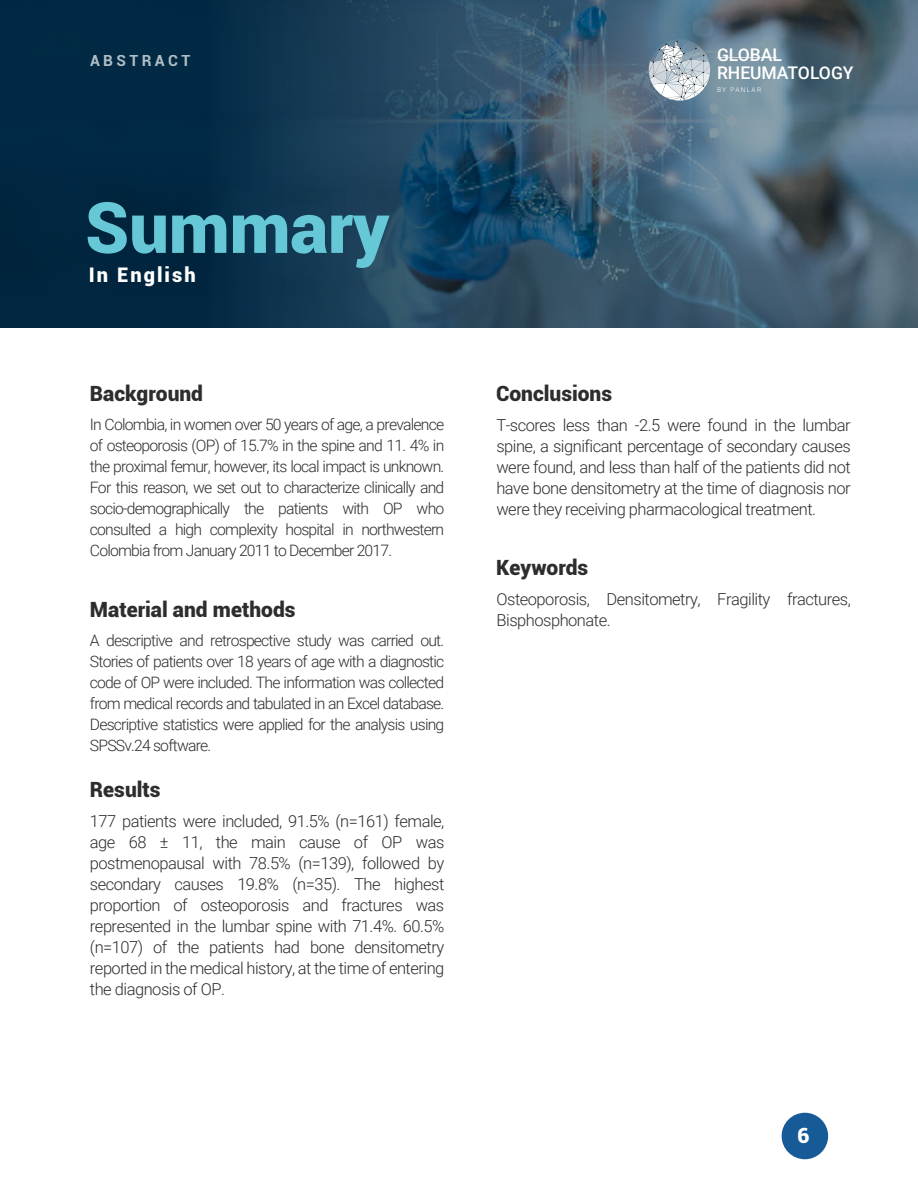
<style>
.page{position:relative;width:918px;height:1188px;background:#fff}
.page>*{position:absolute;margin:0;border:0;box-sizing:border-box;transform-origin:0 0}
.t1{font:900 70.65px "Roboto";color:#66c8d6}
.t2{font:900 21px "Roboto";color:#2d2d2d}
.t3{font:900 21px "Roboto";color:#fff}
.t4{font:900 20.1px "Roboto";letter-spacing:.1em;color:#fff}
.t5{font:500 17.55px/17.4px "Roboto";color:#fff}
.t6{font:300 16.5px/21px "Roboto";letter-spacing:-.03em;color:#2d2d2d;text-align:justify}
.t7{font:300 15.75px/21px "Roboto";letter-spacing:-.05em;color:#2d2d2d;text-align:justify}
.t8{font:700 15.45px "Roboto";letter-spacing:.22em;color:#fff}
.t9{font:300 6.6px "Roboto";letter-spacing:.2em;color:#fff}
</style>
<div class="page">
<div style="left:782px;top:1113px;width:46px;height:46px;background:#165b97;border-radius:50%"></div>
<svg style="left:0;top:1px;width:918px;height:326px;background:#284a61"></svg>
<svg style="left:649px;top:39px;width:61px;height:62px;background:#a9b6c1"></svg>
<hr style="left:717px;top:58px;width:60px;height:1px;background:#fff">
<p class="t8" style="left:90px;top:50px;width:102px">ABSTRACT</p>
<h1 class="t1" style="left:85px;top:178px;width:306px">Summary</h1>
<p class="t4" style="left:89px;top:261px;width:109px">In English</p>
<p class="t2" style="left:90px;top:379px;width:115px">Background</p>
<p class="t7" style="left:90px;top:414px;width:356px">In Colombia, in women over 50 years of age, a prevalence of osteoporosis (OP) of 15.7% in the spine and 11. 4% in the proximal femur, however, its local impact is unknown.<br>For this reason, we set out to characterize clinically and socio-demographically the patients with OP who consulted a high complexity hospital in northwestern Colombia from January 2011 to December 2017.</p>
<p class="t2" style="left:90px;top:594px;width:207px">Material and methods</p>
<p class="t7" style="left:90px;top:629px;width:356px">A descriptive and retrospective study was carried out.<br>Stories of patients over 18 years of age with a diagnostic code of OP were included. The information was collected from medical records and tabulated in an Excel database.<br>Descriptive statistics were applied for the analysis using SPSSv.24 software.</p>
<p class="t2" style="left:90px;top:775px;width:72px">Results</p>
<p class="t6" style="left:90px;top:810px;width:356px">177 patients were included, 91.5% (n=161) female, age 68 ± 11, the main cause of OP was postmenopausal with 78.5% (n=139), followed by secondary causes 19.8% (n=35). The highest proportion of osteoporosis and fractures was represented in the lumbar spine with 71.4%. 60.5% (n=107) of the patients had bone densitometry reported in the medical history, at the time of entering the diagnosis of OP.</p>
<p class="t5" style="left:717px;top:46px;width:138px">GLOBAL<br>RHEUMATOLOGY</p>
<p class="t9" style="left:717px;top:85px;width:46px">BY PANLAR</p>
<p class="t2" style="left:496px;top:379px;width:118px">Conclusions</p>
<p class="t6" style="left:496px;top:414px;width:356px">T-scores less than -2.5 were found in the lumbar spine, a significant percentage of secondary causes were found, and less than half of the patients did not have bone densitometry at the time of diagnosis nor were they receiving pharmacological treatment.</p>
<p class="t2" style="left:496px;top:553px;width:94px">Keywords</p>
<p class="t6" style="left:497px;top:588px;width:356px">Osteoporosis, Densitometry, Fragility fractures,<br>Bisphosphonate.</p>
<p class="t3" style="left:797px;top:1121px;width:14px">6</p>
</div>
